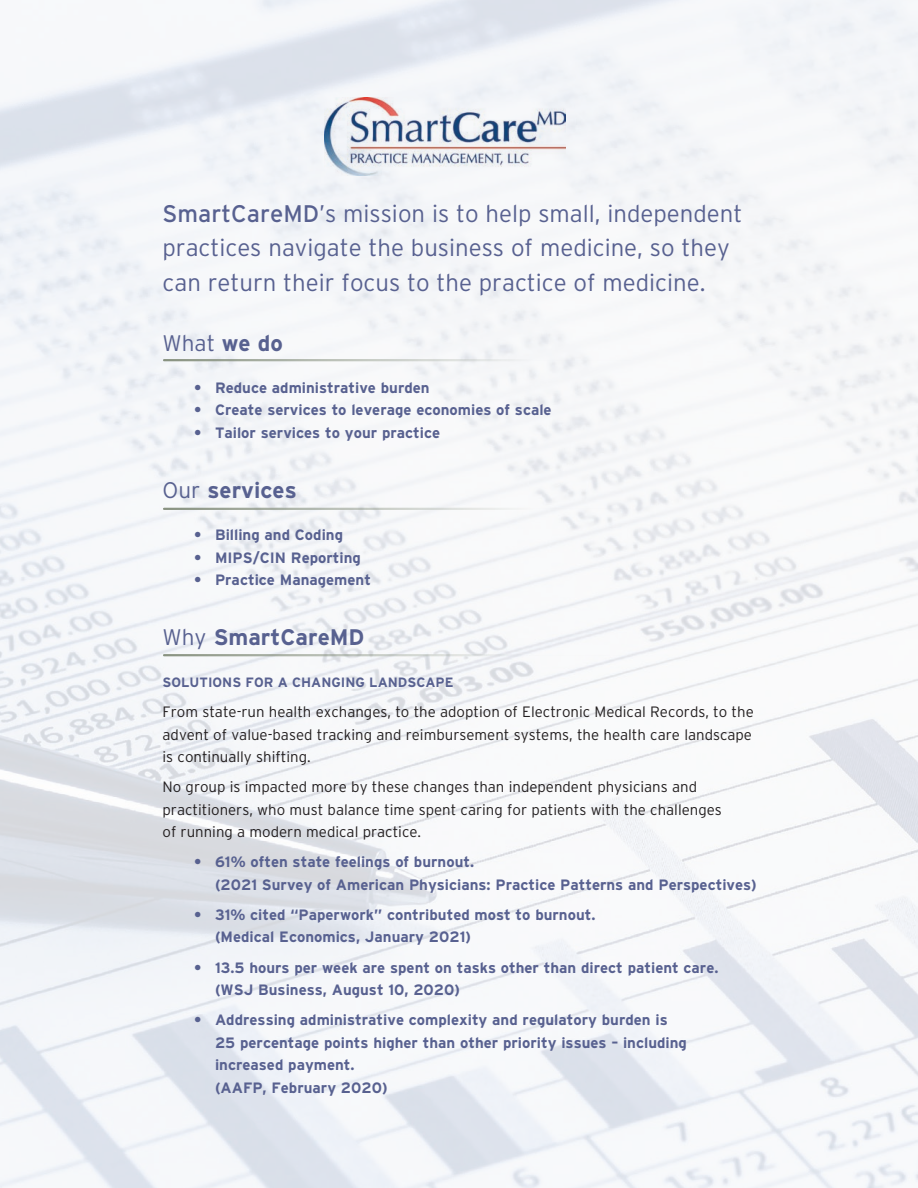
<style>
.page{position:relative;width:918px;height:1188px;background:#fff}
.page>*{position:absolute;margin:0;border:0;box-sizing:border-box;transform-origin:0 0}
._2019_Copy{font:300 24px/34.5px "Interstate";color:#586190}
._2019_Copy-2{font:700 22.5px "Interstate";color:#586190}
._2019_Copy-3{font:300 22.5px "Interstate";color:#586190}
._2019_Copy-4{font:700 15px/22.5px "Interstate";color:#586190}
._2019_Copy-5{font:300 15px/22.5px "Interstate";color:#231f20;text-align:justify}
._2019_Copy-6{font:700 13.5px "Interstate";color:#586190}
.s1{font-weight:400}
.s2{font-weight:700}
.s3{font-weight:300}
</style>
<div class="page">
<img style="left:0;top:0;width:918px;height:1188px">
<img style="left:324px;top:97px;width:242px;height:78px">
<hr style="left:164px;top:359px;width:467px;height:2px;background:#838d7a">
<hr style="left:164px;top:508px;width:467px;height:2px;background:#838d7a">
<hr style="left:164px;top:654px;width:457px;height:2px;background:#838d7a">
<p class="_2019_Copy" style="left:163px;top:196px;width:581px"><span class="s1">SmartCareMD</span>’s mission is to help small, independent practices navigate the business of medicine, so they can return their focus to the practice of medicine.</p>
<p class="_2019_Copy-3" style="left:163px;top:330px;width:122px">What <span class="s2">we do</span></p>
<p class="_2019_Copy-4" style="left:194px;top:376px;width:237px">• Reduce administrative burden</p>
<p class="_2019_Copy-4" style="left:194px;top:399px;width:359px">• Create services to leverage economies of scale</p>
<p class="_2019_Copy-4" style="left:194px;top:421px;width:248px">• Tailor services to your practice</p>
<p class="_2019_Copy-2" style="left:163px;top:478px;width:136px"><span class="s3">Our</span> services</p>
<p class="_2019_Copy-4" style="left:194px;top:523px;width:151px">• Billing and Coding</p>
<p class="_2019_Copy-4" style="left:194px;top:546px;width:168px">• MIPS/CIN Reporting</p>
<p class="_2019_Copy-4" style="left:194px;top:568px;width:178px">• Practice Management</p>
<p class="_2019_Copy-2" style="left:163px;top:625px;width:203px"><span class="s3">Why</span> SmartCareMD</p>
<p class="_2019_Copy-6" style="left:163px;top:675px;width:292px">SOLUTIONS FOR A CHANGING LANDSCAPE</p>
<p class="_2019_Copy-5" style="left:163px;top:701px;width:593px">From state-run health exchanges, to the adoption of Electronic Medical Records, to the advent of value-based tracking and reimbursement systems, the health care landscape is continually shifting.</p>
<p class="_2019_Copy-5" style="left:163px;top:776px;width:561px;text-align:left">No group is impacted more by these changes than independent physicians and practitioners, who must balance time spent caring for patients with the challenges of running a modern medical practice.</p>
<p class="_2019_Copy-4" style="left:215px;top:851px;width:543px;text-indent:-21px">• 61% often state feelings of burnout.<br>(2021 Survey of American Physicians: Practice Patterns and Perspectives)</p>
<p class="_2019_Copy-4" style="left:215px;top:903px;width:382px;text-indent:-21px">• 31% cited “Paperwork” contributed most to burnout. (Medical Economics, January 2021)</p>
<p class="_2019_Copy-4" style="left:215px;top:956px;width:505px;text-indent:-21px">• 13.5 hours per week are spent on tasks other than direct patient care. (WSJ Business, August 10, 2020)</p>
<p class="_2019_Copy-4" style="left:215px;top:1008px;width:473px;text-indent:-21px">• Addressing administrative complexity and regulatory burden is 25 percentage points higher than other priority issues – including increased payment.<br>(AAFP, February 2020)</p>
</div>
